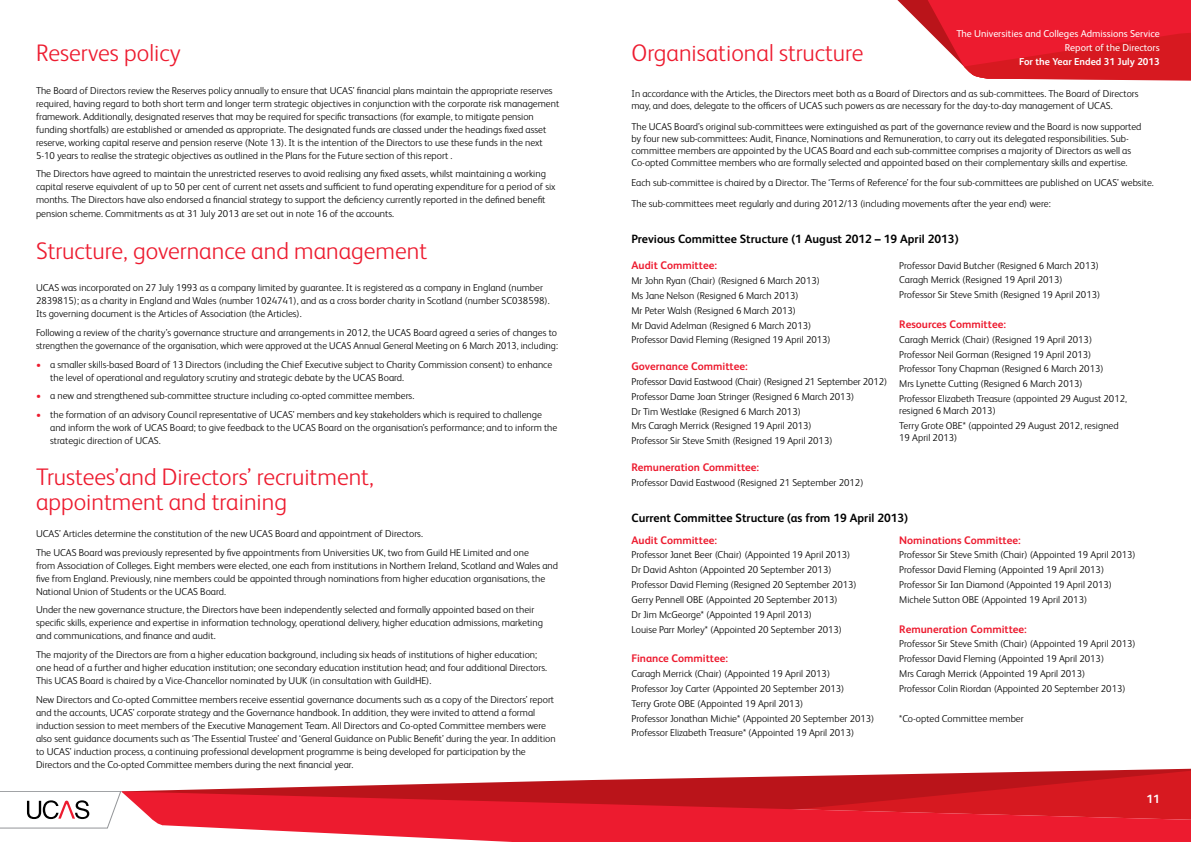
<style>
.page{position:relative;width:1191px;height:842px;background:#fff}
.page>*{position:absolute;margin:0;border:0;box-sizing:border-box;transform-origin:0 0}
.t1{font:300 24px/25px "FS Albert Pro";color:#ed1b2f}
.t2{font:700 12px "FS Albert Pro";color:#000}
.t3{font:700 12px "FS Albert Pro";color:#fff}
.t4{font:700 11px "FS Albert Pro";color:#ed1b2f}
.t5{font:300 10px/14.8px "FS Albert Pro";color:#000}
.t6{font:10px/14px "FS Albert Pro";color:#fff;text-align:right}
.t7{font:700 10px "FS Albert Pro";color:#fff}
.s1{color:#ed1b2f}
</style>
<div class="page">
<svg style="left:897px;top:0;width:294px;height:81px;background:#e73d4a"></svg>
<svg style="left:139px;top:768px;width:1052px;height:23px"></svg>
<svg style="left:121px;top:791px;width:1070px;height:51px;background:#e32b3a"></svg>
<svg style="left:0;top:791px;width:121px;height:37px"></svg>
<h1 class="t1" style="left:36px;top:39px;width:146px">Reserves policy</h1>
<p class="t5" style="left:36px;top:83px;width:525px;line-height:13px">The Board of Directors review the Reserves policy annually to ensure that UCAS’ financial plans maintain the appropriate reserves required, having regard to both short term and longer term strategic objectives in conjunction with the corporate risk management framework. Additionally, designated reserves that may be required for specific transactions (for example, to mitigate pension funding shortfalls) are established or amended as appropriate. The designated funds are classed under the headings fixed asset reserve, working capital reserve and pension reserve (Note 13). It is the intention of the Directors to use these funds in the next 5-10 years to realise the strategic objectives as outlined in the Plans for the Future section of this report .</p>
<p class="t5" style="left:36px;top:167px;width:521px;line-height:13px">The Directors have agreed to maintain the unrestricted reserves to avoid realising any fixed assets, whilst maintaining a working capital reserve equivalent of up to 50 per cent of current net assets and sufficient to fund operating expenditure for a period of six months. The Directors have also endorsed a financial strategy to support the deficiency currently reported in the defined benefit</p>
<p class="t5" style="left:36px;top:206px;width:360px">pension scheme. Commitments as at 31 July 2013 are set out in note 16 of the accounts.</p>
<h1 class="t1" style="left:36px;top:236px;width:393px">Structure, governance and management</h1>
<p class="t5" style="left:36px;top:281px;width:515px;line-height:13px">UCAS was incorporated on 27 July 1993 as a company limited by guarantee. It is registered as a company in England (number<br>2839815); as a charity in England and Wales (number 1024741), and as a cross border charity in Scotland (number SC038598).<br>Its governing document is the Articles of Association (the Articles).</p>
<p class="t5" style="left:36px;top:325px;width:523px;line-height:13px">Following a review of the charity’s governance structure and arrangements in 2012, the UCAS Board agreed a series of changes to strengthen the governance of the organisation, which were approved at the UCAS Annual General Meeting on 6 March 2013, including:</p>
<p class="t5" style="left:50px;top:357px;width:503px;line-height:13px;text-indent:-14px"><span class="s1">•</span> a smaller skills-based Board of 13 Directors (including the Chief Executive subject to Charity Commission consent) to enhance the level of operational and regulatory scrutiny and strategic debate by the UCAS Board.</p>
<p class="t5" style="left:36px;top:388px;width:380px"><span class="s1">•</span> a new and strengthened sub-committee structure including co-opted committee members.</p>
<p class="t5" style="left:50px;top:407px;width:509px;line-height:13px;text-indent:-14px"><span class="s1">•</span> the formation of an advisory Council representative of UCAS’ members and key stakeholders which is required to challenge and inform the work of UCAS Board; to give feedback to the UCAS Board on the organisation’s performance; and to inform the strategic direction of UCAS.</p>
<h1 class="t1" style="left:36px;top:463px;width:339px">Trustees’and Directors’ recruitment, appointment and training</h1>
<p class="t5" style="left:36px;top:524px;width:494px;line-height:18.7px">UCAS’ Articles determine the constitution of the new UCAS Board and appointment of Directors.<br>The UCAS Board was previously represented by five appointments from Universities UK, two from Guild HE Limited and one</p>
<p class="t5" style="left:36px;top:558px;width:523px;line-height:13px">from Association of Colleges. Eight members were elected, one each from institutions in Northern Ireland, Scotland and Wales and five from England. Previously, nine members could be appointed through nominations from higher education organisations, the<br>National Union of Students or the UCAS Board.</p>
<p class="t5" style="left:36px;top:603px;width:508px;line-height:13px">Under the new governance structure, the Directors have been independently selected and formally appointed based on their specific skills, experience and expertise in information technology, operational delivery, higher education admissions, marketing and communications, and finance and audit.</p>
<p class="t5" style="left:36px;top:647px;width:512px;line-height:13px">The majority of the Directors are from a higher education background, including six heads of institutions of higher education; one head of a further and higher education institution; one secondary education institution head; and four additional Directors.<br>This UCAS Board is chaired by a Vice-Chancellor nominated by UUK (in consultation with GuildHE).</p>
<p class="t5" style="left:36px;top:692px;width:521px;line-height:13px">New Directors and Co-opted Committee members receive essential governance documents such as a copy of the Directors’ report and the accounts, UCAS’ corporate strategy and the Governance handbook. In addition, they were invited to attend a formal induction session to meet members of the Executive Management Team. All Directors and Co-opted Committee members were also sent guidance documents such as ‘The Essential Trustee’ and ‘General Guidance on Public Benefit’ during the year. In addition to UCAS’ induction process, a continuing professional development programme is being developed for participation by the Directors and the Co-opted Committee members during the next financial year.</p>
<p class="t6" style="left:956px;top:26px;width:205px">The Universities and Colleges Admissions Service<br>Report of the Directors</p>
<h1 class="t1" style="left:631px;top:39px;width:234px">Organisational structure</h1>
<p class="t5" style="left:631px;top:87px;width:508px;line-height:12px">In accordance with the Articles, the Directors meet both as a Board of Directors and as sub-committees. The Board of Directors may, and does, delegate to the officers of UCAS such powers as are necessary for the day-to-day management of UCAS.</p>
<p class="t5" style="left:631px;top:120px;width:511px;line-height:12px">The UCAS Board’s original sub-committees were extinguished as part of the governance review and the Board is now supported by four new sub-committees: Audit, Finance, Nominations and Remuneration, to carry out its delegated responsibilities. Sub&shy;committee members are appointed by the UCAS Board and each sub-committee comprises a majority of Directors as well as Co-opted Committee members who are formally selected and appointed based on their complementary skills and expertise.</p>
<p class="t5" style="left:631px;top:172px;width:524px;line-height:20.5px">Each sub-committee is chaired by a Director. The ‘Terms of Reference’ for the four sub-committees are published on UCAS’ website.<br>The sub-committees meet regularly and during 2012/13 (including movements after the year end) were:</p>
<p class="t7" style="left:1019px;top:55px;width:142px">For the Year Ended 31 July 2013</p>
<p class="t2" style="left:631px;top:231px;width:329px">Previous Committee Structure (1 August 2012 – 19 April 2013)</p>
<p class="t4" style="left:631px;top:258px;width:87px">Audit Committee:</p>
<p class="t5" style="left:631px;top:273px;width:201px">Mr John Ryan (Chair) (Resigned 6 March 2013)<br>Ms Jane Nelson (Resigned 6 March 2013)<br>Mr Peter Walsh (Resigned 6 March 2013)<br>Mr David Adelman (Resigned 6 March 2013)<br>Professor David Fleming (Resigned 19 April 2013)</p>
<p class="t4" style="left:631px;top:359px;width:118px">Governance Committee:</p>
<p class="t5" style="left:631px;top:373px;width:257px">Professor David Eastwood (Chair) (Resigned 21 September 2012)<br>Professor Dame Joan Stringer (Resigned 6 March 2013)<br>Dr Tim Westlake (Resigned 6 March 2013)<br>Mrs Caragh Merrick (Resigned 19 April 2013)<br>Professor Sir Steve Smith (Resigned 19 April 2013)</p>
<p class="t4" style="left:631px;top:459px;width:129px">Remuneration Committee:</p>
<p class="t5" style="left:631px;top:474px;width:234px">Professor David Eastwood (Resigned 21 September 2012)</p>
<p class="t5" style="left:899px;top:257px;width:203px">Professor David Butcher (Resigned 6 March 2013)<br>Caragh Merrick (Resigned 19 April 2013)<br>Professor Sir Steve Smith (Resigned 19 April 2013)</p>
<p class="t4" style="left:899px;top:316px;width:108px">Resources Committee:</p>
<p class="t5" style="left:899px;top:331px;width:229px">Caragh Merrick (Chair) (Resigned 19 April 2013)<br>Professor Neil Gorman (Resigned 19 April 2013)<br>Professor Tony Chapman (Resigned 6 March 2013)<br>Mrs Lynette Cutting (Resigned 6 March 2013)<br>Professor Elizabeth Treasure (appointed 29 August 2012,</p>
<p class="t5" style="left:899px;top:403px;width:221px">resigned 6 March 2013)<br>Terry Grote OBE* (appointed 29 August 2012, resigned</p>
<p class="t5" style="left:899px;top:429px;width:60px">19 April 2013)</p>
<p class="t2" style="left:631px;top:510px;width:278px">Current Committee Structure (as from 19 April 2013)</p>
<p class="t4" style="left:631px;top:532px;width:87px">Audit Committee:</p>
<p class="t5" style="left:631px;top:547px;width:227px">Professor Janet Beer (Chair) (Appointed 19 April 2013)<br>Dr David Ashton (Appointed 20 September 2013)<br>Professor David Fleming (Resigned 20 September 2013)<br>Gerry Pennell OBE (Appointed 20 September 2013)<br>Dr Jim McGeorge* (Appointed 19 April 2013)<br>Louise Parr Morley* (Appointed 20 September 2013)</p>
<p class="t4" style="left:631px;top:651px;width:98px">Finance Committee:</p>
<p class="t5" style="left:631px;top:666px;width:244px">Caragh Merrick (Chair) (Appointed 19 April 2013)<br>Professor Joy Carter (Appointed 20 September 2013)<br>Terry Grote OBE (Appointed 19 April 2013)<br>Professor Jonathan Michie* (Appointed 20 September 2013)<br>Professor Elizabeth Treasure* (Appointed 19 April 2013)</p>
<p class="t4" style="left:899px;top:532px;width:123px">Nominations Committee:</p>
<p class="t5" style="left:899px;top:547px;width:238px">Professor Sir Steve Smith (Chair) (Appointed 19 April 2013)<br>Professor David Fleming (Appointed 19 April 2013)<br>Professor Sir Ian Diamond (Appointed 19 April 2013)<br>Michele Sutton OBE (Appointed 19 April 2013)</p>
<p class="t4" style="left:899px;top:621px;width:129px">Remuneration Committee:</p>
<p class="t5" style="left:899px;top:636px;width:238px">Professor Sir Steve Smith (Chair) (Appointed 19 April 2013)<br>Professor David Fleming (Appointed 19 April 2013)<br>Mrs Caragh Merrick (Appointed 19 April 2013)<br>Professor Colin Riordan (Appointed 20 September 2013)</p>
<p class="t5" style="left:899px;top:710px;width:126px">*Co-opted Committee member</p>
<p class="t3" style="left:1146px;top:790px;width:15px">11</p>
</div>
